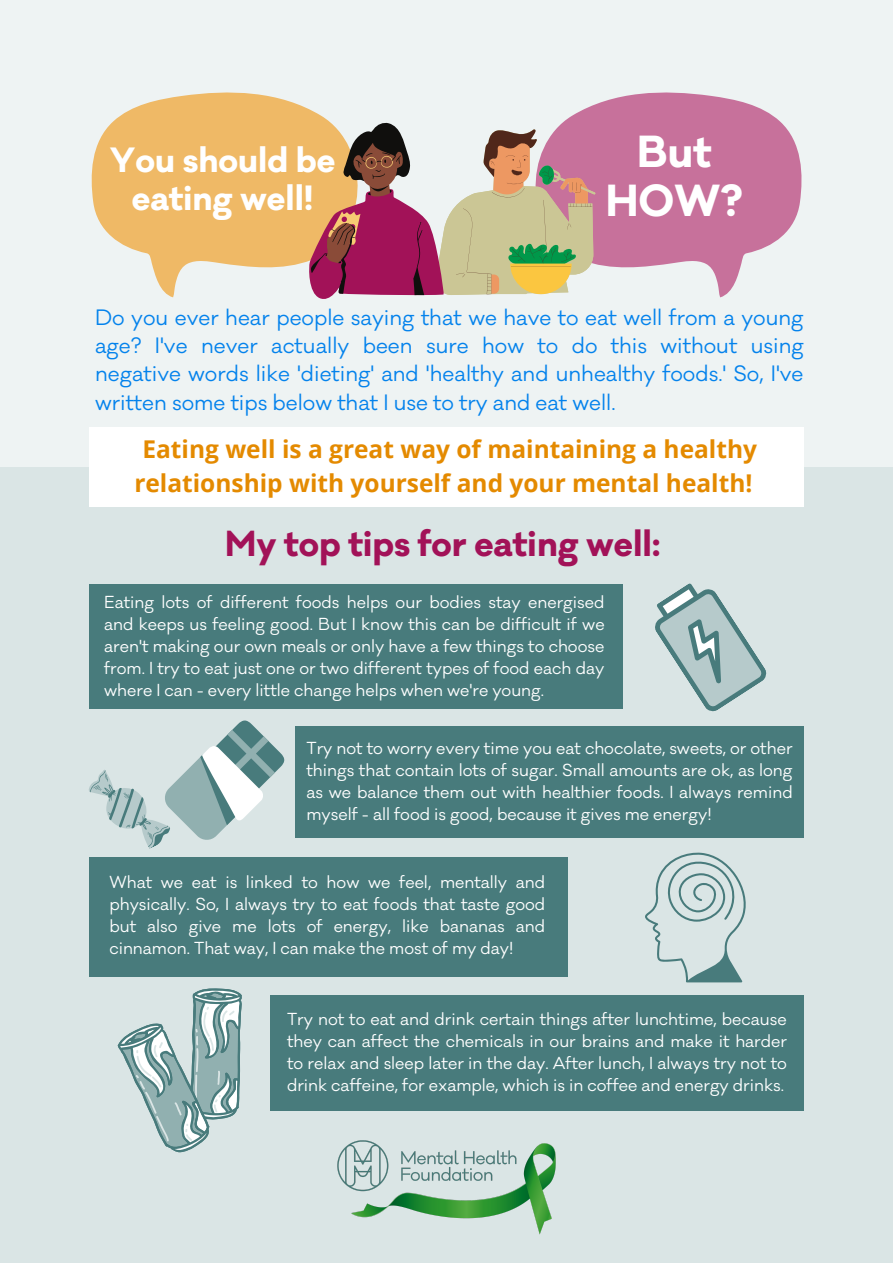
<style>
.page{position:relative;width:893px;height:1263px;background:#dae5e5}
.page>*{position:absolute;margin:0;border:0;box-sizing:border-box;transform-origin:0 0}
.t1{font:700 41.25px/49.5px "Galano Classic";color:#fff;text-align:center}
.t2{font:700 33.3px "Galano Classic";color:#a21258}
.t3{font:700 32.25px/38.8px "Galano Classic";color:#fff;text-align:center}
.t4{font:700 24.45px/33.8px "Open Sans";color:#e48a00;text-align:center}
.t5{font:20.48px/28.1px "Galano Classic";color:#0382ec;text-align:justify}
.t6{font:15.98px/21.9px "Galano Classic";color:#fff;text-align:justify}
</style>
<div class="page">
<div style="left:270px;top:995px;width:533px;height:115px;background:#487b7c"></div>
<div style="left:0;top:0;width:893px;height:467px;background:#eef3f3"></div>
<div style="left:89px;top:427px;width:715px;height:80px;background:#fff"></div>
<svg style="left:91px;top:92px;width:239px;height:205px;fill:#efb966"></svg>
<svg style="left:563px;top:92px;width:239px;height:205px;fill:#c7719b"></svg>
<div style="left:89px;top:584px;width:534px;height:125px;background:#487b7c"></div>
<div style="left:89px;top:857px;width:478px;height:119px;background:#487b7c"></div>
<img style="left:304px;top:1110px;width:285px;height:125px">
<div style="left:295px;top:726px;width:509px;height:112px;background:#487b7c"></div>
<svg style="left:655px;top:583px;width:112px;height:129px"></svg>
<svg style="left:645px;top:852px;width:101px;height:130px"></svg>
<svg style="left:309px;top:122px;width:286px;height:177px"></svg>
<svg style="left:89px;top:720px;width:196px;height:129px"></svg>
<svg style="left:89px;top:976px;width:206px;height:177px"></svg>
<h3 class="t3" style="left:110px;top:142px;width:227px">You should be eating well!</h3>
<h1 class="t1" style="left:606px;top:128px;width:138px">But<br>HOW?</h1>
<p class="t5" style="left:95px;top:304px;width:710px">Do you ever hear people saying that we have to eat well from a young age? I've never actually been sure how to do this without using negative words like 'dieting' and 'healthy and unhealthy foods.' So, I've written some tips below that I use to try and eat well.</p>
<h3 class="t4" style="left:134px;top:432px;width:624px">Eating well is a great way of maintaining a healthy relationship with yourself and your mental health!</h3>
<h2 class="t2" style="left:225px;top:522px;width:436px">My top tips for eating well:</h2>
<p class="t6" style="left:104px;top:592px;width:502px">Eating lots of different foods helps our bodies stay energised and keeps us feeling good. But I know this can be difficult if we aren't making our own meals or only have a few things to choose from. I try to eat just one or two different types of food each day where I can - every little change helps when we're young.</p>
<p class="t6" style="left:306px;top:738px;width:488px">Try not to worry every time you eat chocolate, sweets, or other things that contain lots of sugar. Small amounts are ok, as long as we balance them out with healthier foods. I always remind myself - all food is good, because it gives me energy!</p>
<p class="t6" style="left:109px;top:872px;width:437px">What we eat is linked to how we feel, mentally and physically. So, I always try to eat foods that taste good but also give me lots of energy, like bananas and cinnamon. That way, I can make the most of my day!</p>
<p class="t6" style="left:287px;top:1009px;width:501px">Try not to eat and drink certain things after lunchtime, because they can affect the chemicals in our brains and make it harder to relax and sleep later in the day. After lunch, I always try not to drink caffeine, for example, which is in coffee and energy drinks.</p>
</div>
